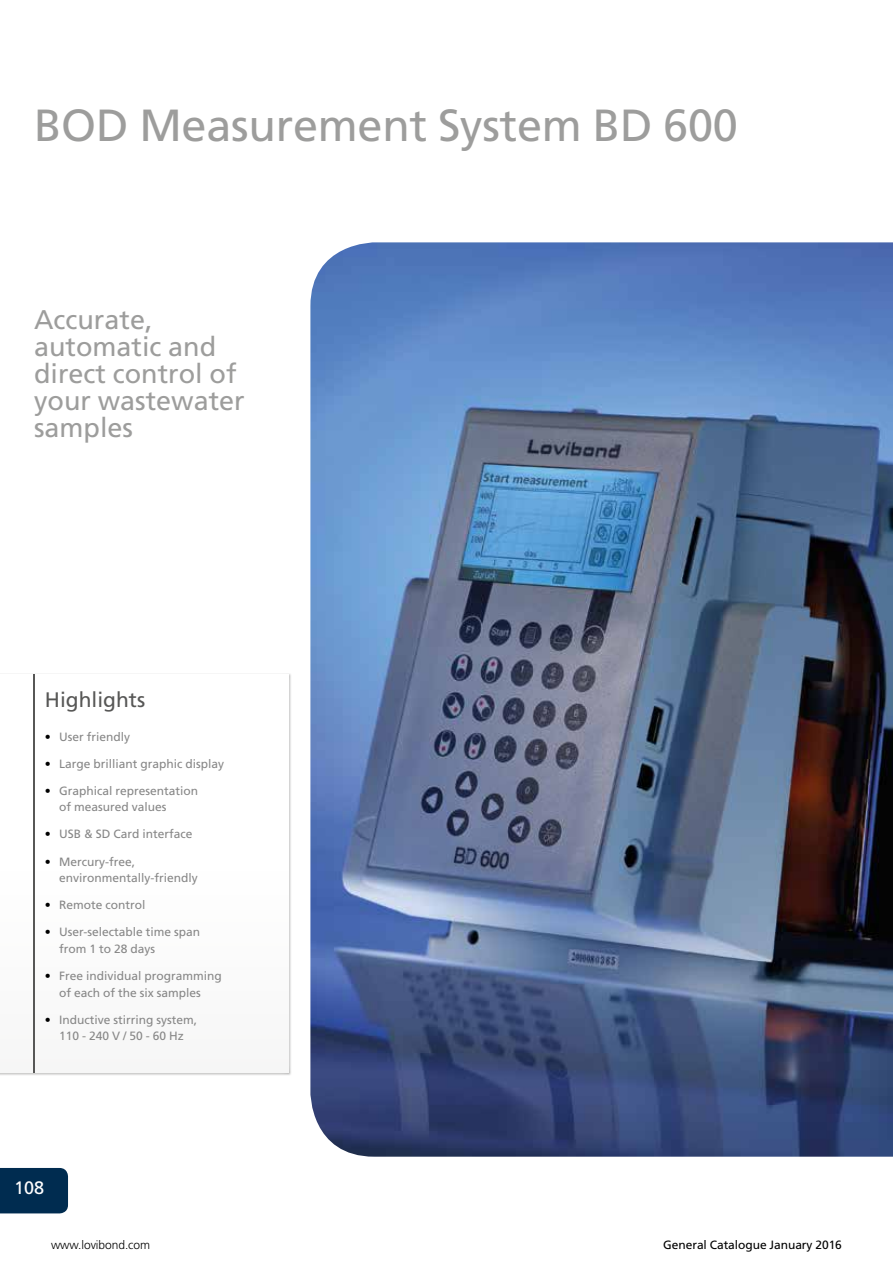
<style>
.page{position:relative;width:893px;height:1263px;background:#fff}
.page>*{position:absolute;margin:0;border:0;box-sizing:border-box;transform-origin:0 0}
.t1{font:45px "Frutiger LT";letter-spacing:-.005em;color:#9d9d9c}
.t2{font:27px/27px "Frutiger LT";color:#9d9d9c}
.t3{font:21px "Frutiger LT";color:#575756}
.t4{font:18px "Frutiger LT";color:#fff}
.t5{font:12px/16.5px "Frutiger LT";color:#878787}
.t6{font:12px "Frutiger LT";letter-spacing:-.005em;color:#000}
.t7{font:300 12px "Frutiger LT";letter-spacing:-.005em;color:#000}
.s1{color:#000}
</style>
<div class="page">
<div style="left:0;top:1168px;width:68px;height:45px;background:#002c50"></div>
<img style="left:310px;top:242px;width:583px;height:915px">
<hr style="left:34px;top:674px;width:1px;height:399px;background:#575756">
<h1 class="t1" style="left:34px;top:99px;width:705px">BOD Measurement System BD 600</h1>
<h2 class="t2" style="left:34px;top:306px;width:212px">Accurate, automatic and direct control of your wastewater samples</h2>
<h3 class="t3" style="left:45px;top:687px;width:102px">Highlights</h3>
<p class="t5" style="left:45px;top:728px;width:87px"><span class="s1">•</span> User friendly</p>
<p class="t5" style="left:45px;top:755px;width:181px"><span class="s1">•</span> Large brilliant graphic display</p>
<p class="t5" style="left:59px;top:782px;width:141px;text-indent:-14px"><span class="s1">•</span> Graphical representation of measured values</p>
<p class="t5" style="left:45px;top:826px;width:149px"><span class="s1">•</span> USB &amp; SD Card interface</p>
<p class="t5" style="left:59px;top:853px;width:140px;text-indent:-14px"><span class="s1">•</span> Mercury-free, environmentally-friendly</p>
<p class="t5" style="left:45px;top:897px;width:102px"><span class="s1">•</span> Remote control</p>
<p class="t5" style="left:59px;top:924px;width:143px;text-indent:-14px"><span class="s1">•</span> User-selectable time span from 1 to 28 days</p>
<p class="t5" style="left:45px;top:968px;width:178px;text-align:center"><span class="s1">•</span> Free individual programming of each of the six samples</p>
<p class="t5" style="left:45px;top:1011px;width:154px;text-align:center"><span class="s1">•</span> Inductive stirring system,<br>110 - 240 V / 50 - 60 Hz</p>
<h3 class="t4" style="left:14px;top:1177px;width:32px">108</h3>
<p class="t7" style="left:51px;top:1238px;width:101px">www.lovibond.com</p>
<p class="t6" style="left:663px;top:1238px;width:180px">General Catalogue January 2016</p>
</div>
